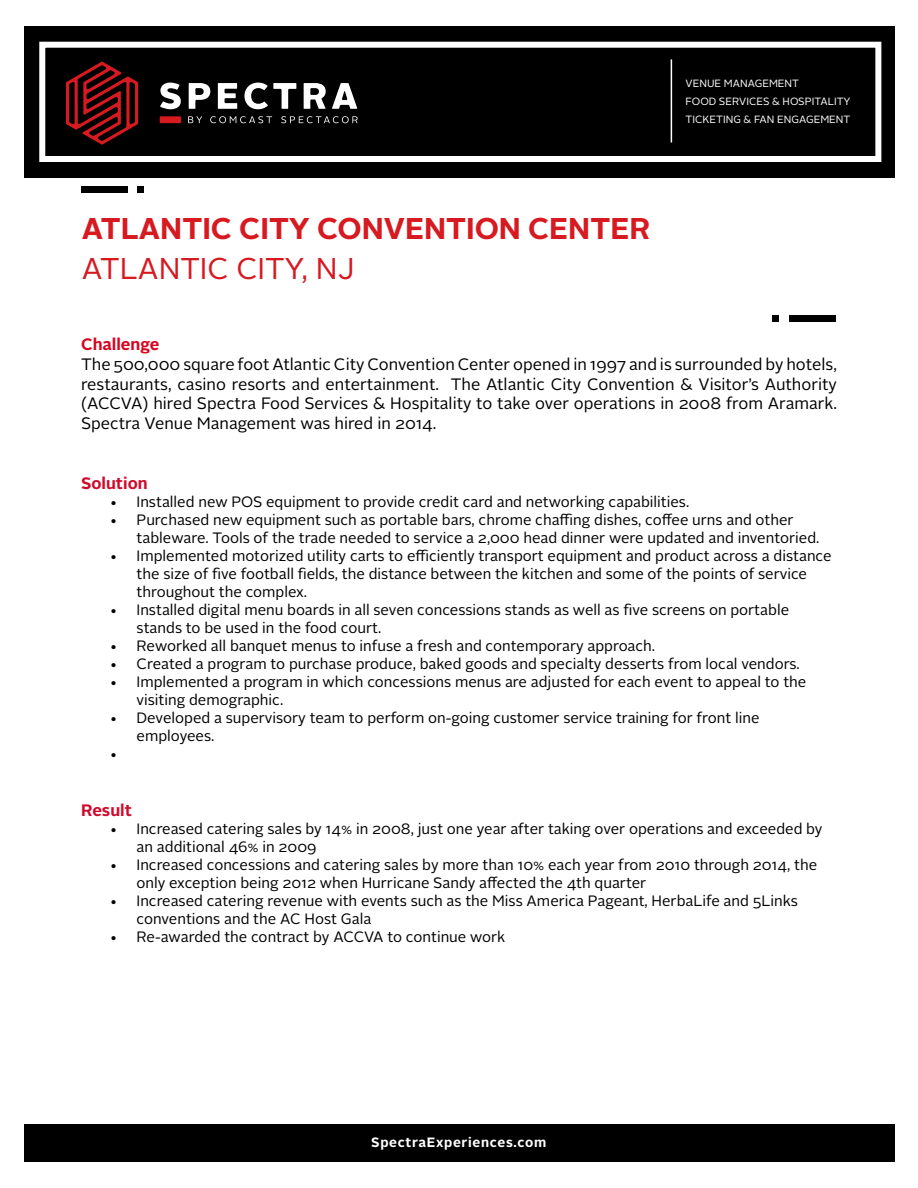
<style>
.page{position:relative;width:918px;height:1188px;background:#fff}
.page>*{position:absolute;margin:0;border:0;box-sizing:border-box;transform-origin:0 0}
.t1{font:700 30px "Alright Sans";color:#d71920}
.t2{font:30px "Alright Sans";color:#d71920}
.t3{font:16.5px/19.8px "Alright Sans";color:#000;text-align:justify}
.t4{font:700 16.5px "Alright Sans";color:#d00a2c}
.t5{font:700 16.5px "Alright Sans";color:#d70520}
.t6{font:15px/18px "Alright Sans";color:#000}
.t7{font:700 13.5px "Alright Sans";letter-spacing:.05em;color:#fff}
.t8{font:10.5px/18px "Alright Sans";color:#fff}
</style>
<div class="page">
<div style="left:25px;top:26px;width:870px;height:152px;background:#000"></div>
<div style="left:39px;top:42px;width:842px;height:120px;border:6px solid #fff"></div>
<hr style="left:671px;top:59px;width:1px;height:83px;background:#fff">
<div style="left:25px;top:1124px;width:870px;height:38px;background:#000"></div>
<div style="left:160px;top:116px;width:21px;height:7px;background:#d71920"></div>
<svg style="left:66px;top:62px;width:72px;height:83px"></svg>
<svg style="left:188px;top:116px;width:14px;height:7px"></svg>
<svg style="left:210px;top:116px;width:62px;height:7px"></svg>
<svg style="left:281px;top:116px;width:77px;height:7px"></svg>
<svg style="left:160px;top:83px;width:21px;height:26px"></svg>
<svg style="left:189px;top:83px;width:21px;height:26px"></svg>
<svg style="left:218px;top:83px;width:19px;height:26px"></svg>
<svg style="left:244px;top:83px;width:52px;height:26px"></svg>
<svg style="left:304px;top:83px;width:22px;height:26px"></svg>
<svg style="left:332px;top:83px;width:25px;height:26px"></svg>
<div style="left:137px;top:187px;width:7px;height:6px;background:#000"></div>
<div style="left:81px;top:187px;width:47px;height:6px;background:#000"></div>
<div style="left:773px;top:315px;width:6px;height:7px;background:#000"></div>
<div style="left:789px;top:315px;width:47px;height:7px;background:#000"></div>
<p class="t8" style="left:686px;top:75px;width:166px">VENUE MANAGEMENT<br>FOOD SERVICES &amp; HOSPITALITY<br>TICKETING &amp; FAN ENGAGEMENT</p>
<h1 class="t1" style="left:82px;top:207px;width:570px">ATLANTIC CITY CONVENTION CENTER</h1>
<h1 class="t2" style="left:82px;top:249px;width:274px">ATLANTIC CITY, NJ</h1>
<p class="t5" style="left:81px;top:333px;width:80px">Challenge</p>
<p class="t3" style="left:81px;top:354px;width:757px">The 500,000 square foot Atlantic City Convention Center opened in 1997 and is surrounded by hotels, restaurants, casino resorts and entertainment. The Atlantic City Convention &amp; Visitor’s Authority (ACCVA) hired Spectra Food Services &amp; Hospitality to take over operations in 2008 from Aramark.<br>Spectra Venue Management was hired in 2014.</p>
<p class="t4" style="left:81px;top:471px;width:68px">Solution</p>
<p class="t6" style="left:110px;top:493px;width:581px">• Installed new POS equipment to provide credit card and networking capabilities.</p>
<p class="t6" style="left:137px;top:511px;width:684px;text-indent:-27px">• Purchased new equipment such as portable bars, chrome chaffing dishes, coffee urns and other tableware. Tools of the trade needed to service a 2,000 head dinner were updated and inventoried.</p>
<p class="t6" style="left:137px;top:547px;width:697px;text-indent:-27px">• Implemented motorized utility carts to efficiently transport equipment and product across a distance the size of five football fields, the distance between the kitchen and some of the points of service throughout the complex.</p>
<p class="t6" style="left:137px;top:601px;width:654px;text-indent:-27px">• Installed digital menu boards in all seven concessions stands as well as five screens on portable stands to be used in the food court.</p>
<p class="t6" style="left:110px;top:637px;width:547px">• Reworked all banquet menus to infuse a fresh and contemporary approach.</p>
<p class="t6" style="left:110px;top:655px;width:692px">• Created a program to purchase produce, baked goods and specialty desserts from local vendors.</p>
<p class="t6" style="left:137px;top:673px;width:671px;text-indent:-27px">• Implemented a program in which concessions menus are adjusted for each event to appeal to the visiting demographic.</p>
<p class="t6" style="left:110px;top:709px;width:652px">• Developed a supervisory team to perform on-going customer service training for front line</p>
<p class="t6" style="left:137px;top:727px;width:79px">employees.</p>
<p class="t6" style="left:110px;top:745px;width:10px">•</p>
<p class="t4" style="left:81px;top:799px;width:52px">Result</p>
<p class="t6" style="left:137px;top:820px;width:688px;text-indent:-27px">• Increased catering sales by 14% in 2008, just one year after taking over operations and exceeded by an additional 46% in 2009</p>
<p class="t6" style="left:137px;top:856px;width:682px;text-indent:-27px">• Increased concessions and catering sales by more than 10% each year from 2010 through 2014, the only exception being 2012 when Hurricane Sandy affected the 4th quarter</p>
<p class="t6" style="left:137px;top:892px;width:663px;text-indent:-27px">• Increased catering revenue with events such as the Miss America Pageant, HerbaLife and 5Links conventions and the AC Host Gala</p>
<p class="t6" style="left:110px;top:928px;width:397px">• Re-awarded the contract by ACCVA to continue work</p>
<p class="t7" style="left:371px;top:1133px;width:177px">SpectraExperiences.com</p>
</div>
